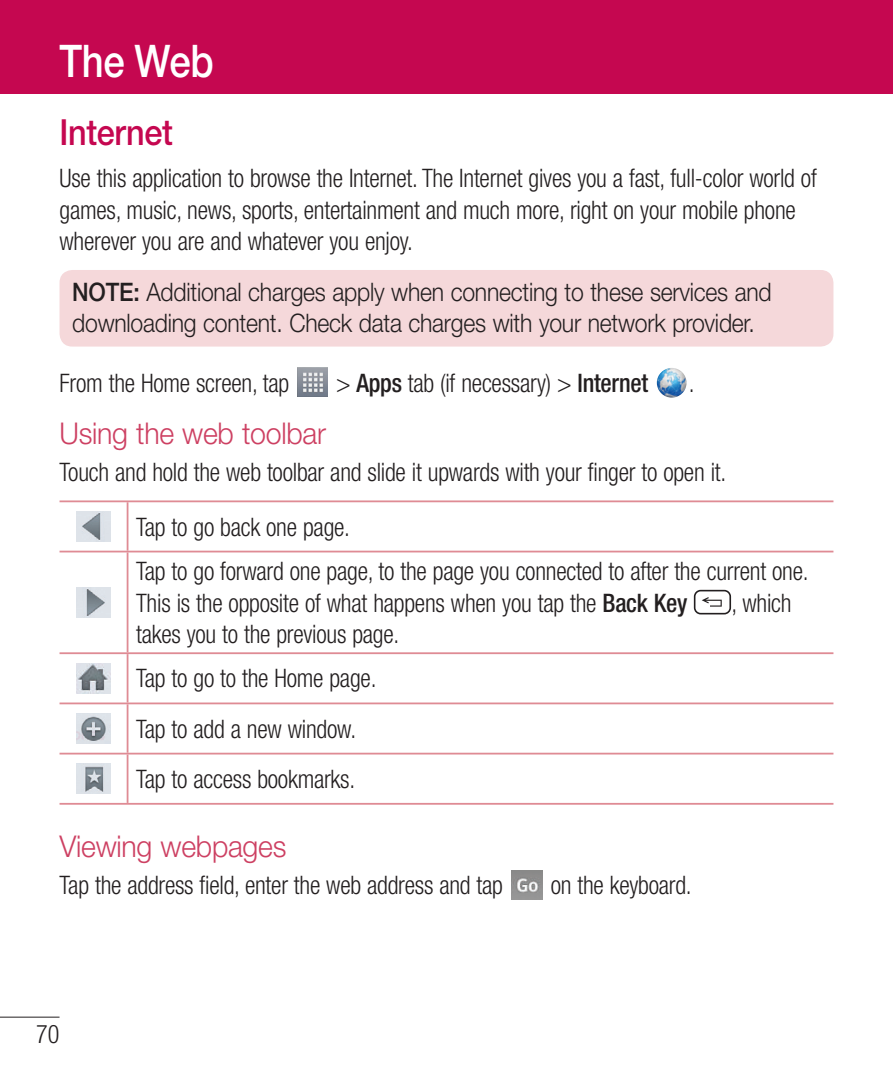
<style>
.page{position:relative;width:893px;height:1072px;background:#fff}
.page>*{position:absolute;margin:0;border:0;box-sizing:border-box;transform-origin:0 0}
.t1{font:500 45px "Helvetica Neue LT Pro";letter-spacing:-.01em;color:#fff;scale:.85 1}
.t2{font:500 36px "Helvetica Neue LT Pro";letter-spacing:-.01em;color:#c50750;scale:.9 1}
.t3{font:300 30px "Helvetica Neue LT Pro";letter-spacing:-.01em;color:#cd4062;scale:.95 1}
.t4{font:300 condensed 25.5px/31.5px "Helvetica Neue LT Pro";letter-spacing:-.01em;color:#231f20;scale:.95 1}
.t5{font:300 25.5px/31.5px "Helvetica Neue LT Pro";letter-spacing:-.01em;color:#231f20;scale:.9 1}
.s1{font-weight:500}
</style>
<div class="page">
<div style="left:0;top:0;width:893px;height:94px;background:#c50750"></div>
<hr style="left:0;top:1016px;width:60px;height:1px;background:#231f20">
<div style="left:60px;top:270px;width:773px;height:76px;background:#f5d8da;border-radius:13px"></div>
<img style="left:298px;top:367px;width:30px;height:30px">
<img style="left:657px;top:368px;width:30px;height:29px;border-radius:50%">
<hr style="left:60px;top:500px;width:773px;height:2px;background:#df8b94">
<hr style="left:127px;top:502px;width:1px;height:48px;background:#df8b94">
<hr style="left:60px;top:550px;width:773px;height:2px;background:#df8b94">
<hr style="left:127px;top:552px;width:1px;height:100px;background:#df8b94">
<hr style="left:60px;top:652px;width:773px;height:2px;background:#df8b94">
<hr style="left:127px;top:654px;width:1px;height:48px;background:#df8b94">
<hr style="left:60px;top:702px;width:773px;height:2px;background:#df8b94">
<hr style="left:127px;top:704px;width:1px;height:48px;background:#df8b94">
<hr style="left:60px;top:752px;width:773px;height:2px;background:#df8b94">
<hr style="left:127px;top:754px;width:1px;height:49px;background:#df8b94">
<hr style="left:60px;top:803px;width:773px;height:1px;background:#df8b94">
<img style="left:77px;top:511px;width:34px;height:30px">
<img style="left:77px;top:587px;width:34px;height:30px">
<div style="left:694px;top:590px;width:37px;height:24px;border:2px solid #231f20;border-radius:6px"></div>
<svg style="left:702px;top:597px;width:20px;height:9px"></svg>
<img style="left:77px;top:663px;width:34px;height:30px">
<img style="left:77px;top:713px;width:34px;height:30px">
<img style="left:77px;top:763px;width:34px;height:30px">
<img style="left:512px;top:871px;width:30px;height:28px">
<h1 class="t1" style="left:60px;top:44px;width:183px">The Web</h1>
<h2 class="t2" style="left:60px;top:119px;width:128px">Internet</h2>
<p class="t4" style="left:60px;top:165px;width:799px">Use this application to browse the Internet. The Internet gives you a fast, full-color world of games, music, news, sports, entertainment and much more, right on your mobile phone wherever you are and whatever you enjoy.</p>
<p class="t5" style="left:72px;top:279px;width:779px"><span class="s1">NOTE:</span> Additional charges apply when connecting to these services and downloading content. Check data charges with your network provider.</p>
<p class="t4" style="left:60px;top:369px;width:243px">From the Home screen, tap</p>
<p class="t4" style="left:336px;top:369px;width:330px">&gt; <span class="s1">Apps</span> tab (if necessary) &gt; <span class="s1">Internet</span></p>
<p class="t4" style="left:689px;top:369px;width:8px">.</p>
<p class="t3" style="left:60px;top:423px;width:282px">Using the web toolbar</p>
<p class="t4" style="left:136px;top:447px;width:623px;line-height:54.6px;text-indent:-77px">Touch and hold the web toolbar and slide it upwards with your finger to open it.<br>Tap to go back one page.</p>
<p class="t4" style="left:136px;top:557px;width:709px">Tap to go forward one page, to the page you connected to after the current one.<br>This is the opposite of what happens when you tap the <span class="s1">Back Key</span></p>
<p class="t4" style="left:732px;top:589px;width:65px">, which</p>
<p class="t4" style="left:136px;top:614px;width:279px;line-height:44.4px">takes you to the previous page.<br>Tap to go to the Home page.</p>
<p class="t4" style="left:136px;top:706px;width:233px;line-height:50.1px">Tap to add a new window.<br>Tap to access bookmarks.</p>
<p class="t3" style="left:60px;top:835px;width:240px">Viewing webpages</p>
<p class="t4" style="left:60px;top:871px;width:468px">Tap the address field, enter the web address and tap</p>
<p class="t4" style="left:551px;top:871px;width:150px">on the keyboard.</p>
<p class="t4" style="left:36px;top:1021px;width:26px">70</p>
</div>
